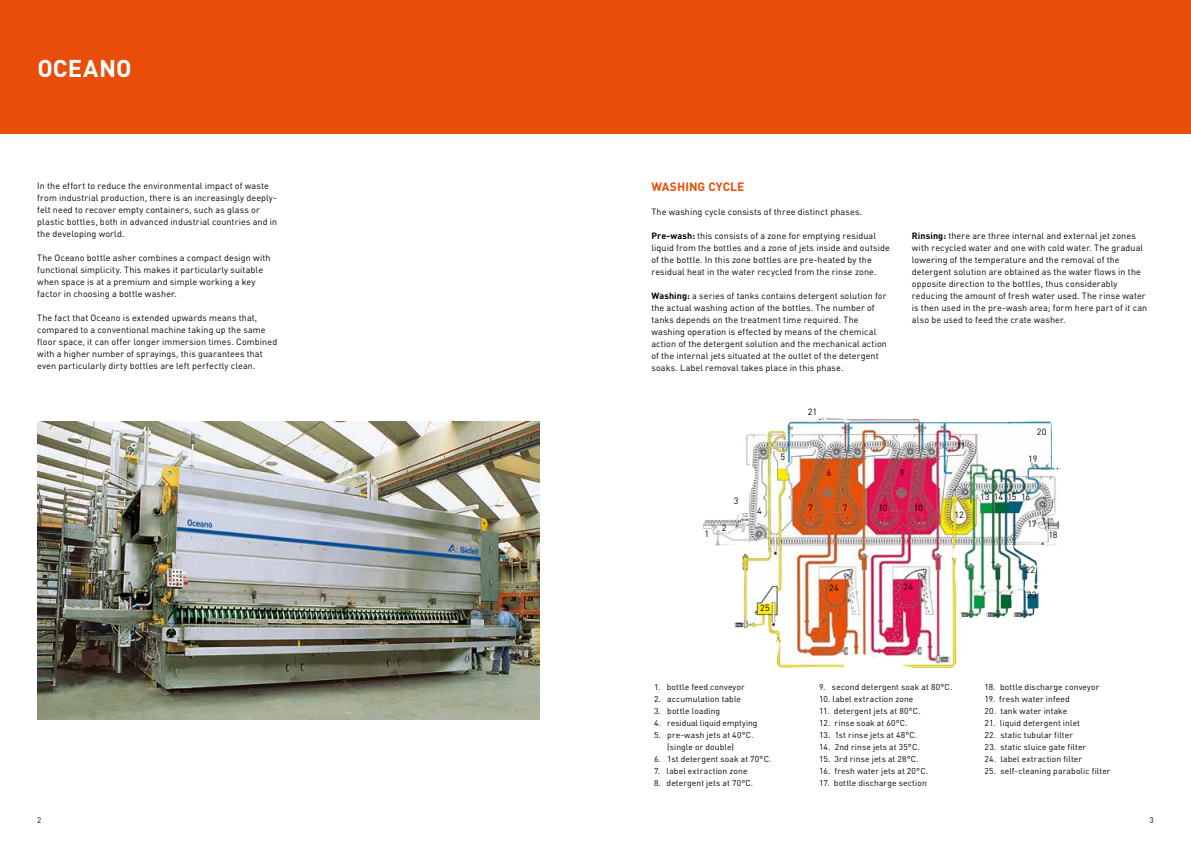
<style>
.page{position:relative;width:1191px;height:842px;background:#fff}
.page>*{position:absolute;margin:0;border:0;box-sizing:border-box;transform-origin:0 0}
.t1{font:700 24px "DINOT";letter-spacing:.005em;color:#fff}
.t2{font:700 12px "DINOT";letter-spacing:.005em;color:#e94d0a}
.t3{font:9px/12px "DINOT";letter-spacing:.01em;color:#000}
.t4{font:8.5px/12px "DINOT";letter-spacing:.01em;color:#000}
.t5{font:8px "DINOT";color:#000}
.s1{font-weight:700}
</style>
<div class="page">
<img style="left:37px;top:421px;width:502px;height:298px">
<img style="left:703px;top:417px;width:339px;height:252px">
<div style="left:0;top:0;width:1191px;height:134px;background:#e94d0a"></div>
<h1 class="t1" style="left:37px;top:52px;width:96px">OCEANO</h1>
<p class="t3" style="left:37px;top:180px;width:242px">In the effort to reduce the environmental impact of waste from industrial production, there is an increasingly deeply&shy;felt need to recover empty containers, such as glass or plastic bottles, both in advanced industrial countries and in the developing world.</p>
<p class="t3" style="left:37px;top:252px;width:235px">The Oceano bottle asher combines a compact design with functional simplicity. This makes it particularly suitable when space is at a premium and simple working a key factor in choosing a bottle washer.</p>
<p class="t3" style="left:37px;top:312px;width:241px">The fact that Oceano is extended upwards means that, compared to a conventional machine taking up the same floor space, it can offer longer immersion times. Combined with a higher number of sprayings, this guarantees that even particularly dirty bottles are left perfectly clean.</p>
<h2 class="t2" style="left:651px;top:179px;width:95px">WASHING CYCLE</h2>
<p class="t3" style="left:651px;top:206px;width:212px">The washing cycle consists of three distinct phases.</p>
<p class="t3" style="left:651px;top:230px;width:240px"><span class="s1">Pre-wash:</span> this consists of a zone for emptying residual liquid from the bottles and a zone of jets inside and outside of the bottle. In this zone bottles are pre-heated by the residual heat in the water recycled from the rinse zone.</p>
<p class="t3" style="left:651px;top:290px;width:237px"><span class="s1">Washing:</span> a series of tanks contains detergent solution for the actual washing action of the bottles. The number of tanks depends on the treatment time required. The washing operation is effected by means of the chemical action of the detergent solution and the mechanical action of the internal jets situated at the outlet of the detergent soaks. Label removal takes place in this phase.</p>
<p class="t3" style="left:808px;top:406px;width:11px">21</p>
<p class="t3" style="left:912px;top:230px;width:237px"><span class="s1">Rinsing:</span> there are three internal and external jet zones with recycled water and one with cold water. The gradual lowering of the temperature and the removal of the detergent solution are obtained as the water flows in the opposite direction to the bottles, thus considerably reducing the amount of fresh water used. The rinse water is then used in the pre-wash area; form here part of it can also be used to feed the crate washer.</p>
<p class="t3" style="left:956px;top:439px;width:10px">11</p>
<p class="t3" style="left:1036px;top:425px;width:11px">20</p>
<p class="t3" style="left:704px;top:527px;width:6px">1</p>
<p class="t3" style="left:721px;top:522px;width:6px">2</p>
<p class="t3" style="left:734px;top:495px;width:6px">3</p>
<p class="t3" style="left:757px;top:505px;width:6px">4</p>
<p class="t3" style="left:780px;top:450px;width:6px">5</p>
<p class="t3" style="left:760px;top:602px;width:11px">25</p>
<p class="t3" style="left:827px;top:466px;width:6px">6</p>
<p class="t3" style="left:900px;top:466px;width:6px">9</p>
<p class="t3" style="left:808px;top:502px;width:6px">7</p>
<p class="t3" style="left:842px;top:502px;width:6px">7</p>
<p class="t3" style="left:878px;top:502px;width:11px">10</p>
<p class="t3" style="left:913px;top:502px;width:11px">10</p>
<p class="t3" style="left:829px;top:581px;width:11px">24</p>
<p class="t3" style="left:903px;top:581px;width:11px">24</p>
<p class="t3" style="left:954px;top:509px;width:11px">12</p>
<p class="t3" style="left:1028px;top:452px;width:11px">19</p>
<p class="t3" style="left:980px;top:491px;width:51px">13 14 15 16</p>
<p class="t3" style="left:1027px;top:517px;width:11px">17</p>
<p class="t3" style="left:1025px;top:564px;width:11px">22</p>
<p class="t3" style="left:1026px;top:588px;width:11px">23</p>
<p class="t3" style="left:1048px;top:529px;width:11px">18</p>
<p class="t4" style="left:654px;top:681px;width:92px">1. bottle feed conveyor</p>
<p class="t4" style="left:654px;top:693px;width:89px">2. accumulation table</p>
<p class="t4" style="left:654px;top:705px;width:68px">3. bottle loading</p>
<p class="t4" style="left:654px;top:717px;width:105px">4. residual liquid emptying</p>
<p class="t4" style="left:667px;top:729px;width:88px;text-indent:-13px">5. pre-wash jets at 40°C. (single or double)</p>
<p class="t4" style="left:654px;top:753px;width:119px">6. 1st detergent soak at 70°C.</p>
<p class="t4" style="left:654px;top:765px;width:95px">7. label extraction zone</p>
<p class="t4" style="left:654px;top:777px;width:101px">8. detergent jets at 70°C.</p>
<p class="t4" style="left:819px;top:681px;width:134px">9. second detergent soak at 80°C.</p>
<p class="t4" style="left:819px;top:693px;width:96px">10. label extraction zone</p>
<p class="t4" style="left:819px;top:705px;width:103px">11. detergent jets at 80°C.</p>
<p class="t4" style="left:819px;top:717px;width:90px">12. rinse soak at 60°C.</p>
<p class="t4" style="left:819px;top:729px;width:100px">13. 1st rinse jets at 48°C.</p>
<p class="t4" style="left:819px;top:741px;width:102px">14. 2nd rinse jets at 35°C.</p>
<p class="t4" style="left:819px;top:753px;width:101px">15. 3rd rinse jets at 28°C.</p>
<p class="t4" style="left:819px;top:765px;width:110px">16. fresh water jets at 20°C.</p>
<p class="t4" style="left:819px;top:777px;width:109px">17. bottle discharge section</p>
<p class="t4" style="left:984px;top:681px;width:116px">18. bottle discharge conveyor</p>
<p class="t4" style="left:984px;top:693px;width:87px">19. fresh water infeed</p>
<p class="t4" style="left:984px;top:705px;width:84px">20. tank water intake</p>
<p class="t4" style="left:984px;top:717px;width:97px">21. liquid detergent inlet</p>
<p class="t4" style="left:984px;top:729px;width:90px">22. static tubular filter</p>
<p class="t4" style="left:984px;top:741px;width:103px">23. static sluice gate filter</p>
<p class="t4" style="left:984px;top:753px;width:99px">24. label extraction filter</p>
<p class="t4" style="left:984px;top:765px;width:127px">25. self-cleaning parabolic filter</p>
<p class="t5" style="left:37px;top:815px;width:6px">2</p>
<p class="t5" style="left:1149px;top:815px;width:6px">3</p>
</div>
